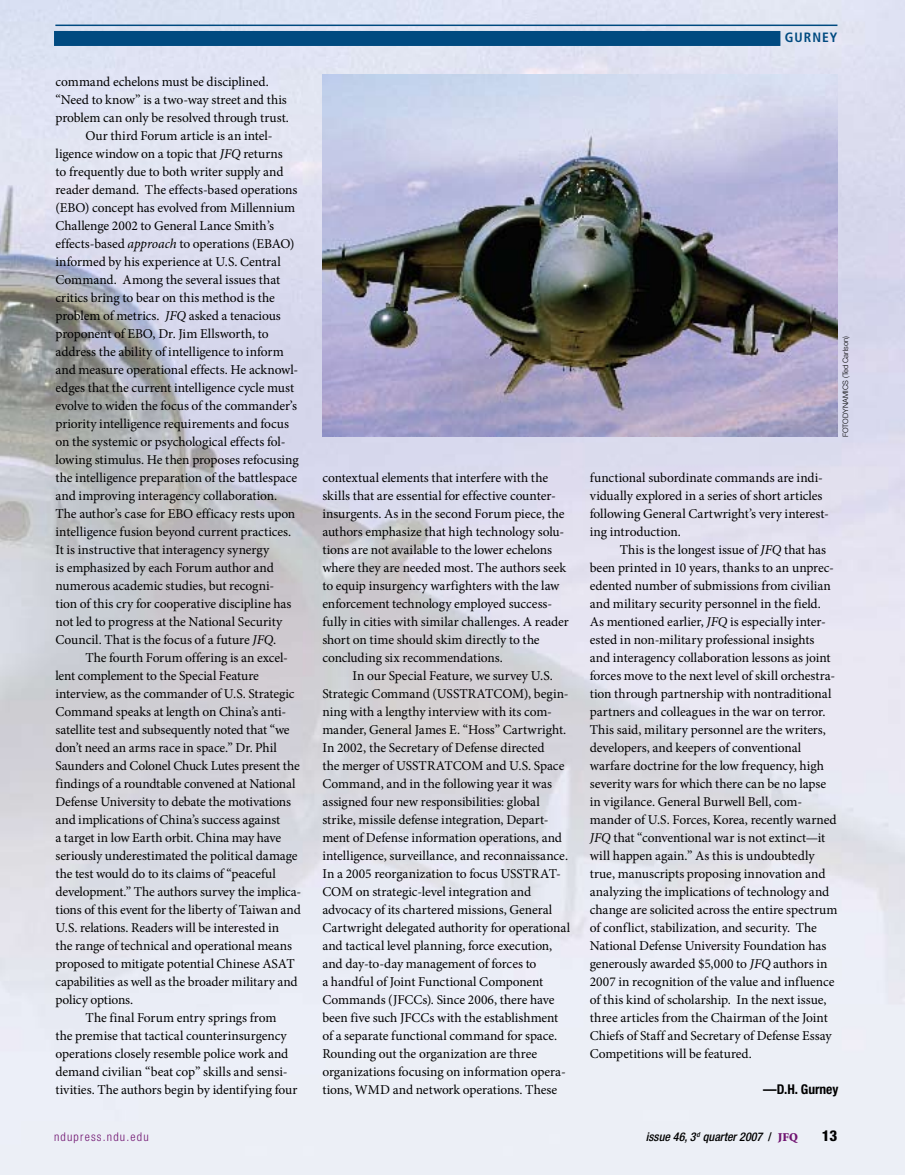
<style>
.page{position:relative;width:905px;height:1175px;background:#fff}
.page>*{position:absolute;margin:0;border:0;box-sizing:border-box;transform-origin:0 0}
.t1{font:800 condensed 15px "Helvetica Neue LT Std";color:#000}
.t2{font:13.5px/18px "Minion Pro";letter-spacing:-.005em;color:#000}
.t3{font:700 condensed 13.5px "Helvetica Neue LT Std";color:#000}
.t4{font:700 condensed 13.5px "Frutiger LT Std";letter-spacing:.075em;color:#004a80}
.t5{font:italic 500 condensed 12px "Helvetica Neue LT Std";color:#000}
.t6{font:300 condensed 12px "Helvetica Neue LT Std";letter-spacing:.1em;color:#701471}
.t7{font:300 7.5px "Helvetica Neue LT Std";color:#000}
.s1{font-style:italic}
.s2{font-style:normal}
.s3{font-family:"Minion Std";font-weight:900;font-style:normal;font-stretch:normal;color:#701471}
</style>
<div class="page">
<img style="left:0;top:0;width:904px;height:1174px">
<img style="left:322px;top:74px;width:515px;height:362px">
<hr style="left:55px;top:25px;width:782px;height:1px;background:#004a80">
<div style="left:54px;top:31px;width:726px;height:15px;background:#004a80"></div>
<p class="t2" style="left:56px;top:72px;width:215px">command echelons must be disciplined.</p>
<p class="t2" style="left:56px;top:90px;width:233px">“Need to know” is a two-way street and this</p>
<p class="t2" style="left:56px;top:108px;width:235px">problem can only be resolved through trust.</p>
<p class="t2" style="left:86px;top:126px;width:188px">Our third Forum article is an intel-</p>
<p class="t2" style="left:56px;top:144px;width:229px">ligence window on a topic that <span class="s1">JFQ</span> returns</p>
<p class="t2" style="left:56px;top:162px;width:229px">to frequently due to both writer supply and</p>
<p class="t2" style="left:56px;top:180px;width:243px">reader demand. The effects-based operations</p>
<p class="t2" style="left:56px;top:198px;width:241px">(EBO) concept has evolved from Millennium</p>
<p class="t2" style="left:56px;top:216px;width:220px">Challenge 2002 to General Lance Smith’s</p>
<p class="t2" style="left:56px;top:234px;width:240px">effects-based <span class="s1">approach</span> to operations (EBAO)</p>
<p class="t2" style="left:56px;top:252px;width:227px">informed by his experience at U.S. Central</p>
<p class="t2" style="left:56px;top:270px;width:226px">Command. Among the several issues that</p>
<p class="t2" style="left:56px;top:288px;width:221px">critics bring to bear on this method is the</p>
<p class="t2" style="left:56px;top:306px;width:227px">problem of metrics. <span class="s1">JFQ</span> asked a tenacious</p>
<p class="t2" style="left:56px;top:324px;width:215px">proponent of EBO, Dr. Jim Ellsworth, to</p>
<p class="t2" style="left:56px;top:342px;width:230px">address the ability of intelligence to inform</p>
<p class="t2" style="left:56px;top:360px;width:244px">and measure operational effects. He acknowl-</p>
<p class="t2" style="left:56px;top:378px;width:240px">edges that the current intelligence cycle must</p>
<p class="t2" style="left:56px;top:396px;width:243px">evolve to widen the focus of the commander’s</p>
<p class="t2" style="left:56px;top:414px;width:235px">priority intelligence requirements and focus</p>
<p class="t2" style="left:56px;top:432px;width:231px">on the systemic or psychological effects fol-</p>
<p class="t2" style="left:56px;top:450px;width:245px">lowing stimulus. He then proposes refocusing</p>
<p class="t2" style="left:56px;top:468px;width:243px">the intelligence preparation of the battlespace</p>
<p class="t2" style="left:56px;top:486px;width:223px">and improving interagency collaboration.</p>
<p class="t2" style="left:56px;top:504px;width:241px">The author’s case for EBO efficacy rests upon</p>
<p class="t2" style="left:56px;top:522px;width:237px">intelligence fusion beyond current practices.</p>
<p class="t2" style="left:56px;top:540px;width:215px">It is instructive that interagency synergy</p>
<p class="t2" style="left:56px;top:558px;width:220px">is emphasized by each Forum author and</p>
<p class="t2" style="left:56px;top:576px;width:220px">numerous academic studies, but recogni-</p>
<p class="t2" style="left:56px;top:594px;width:237px">tion of this cry for cooperative discipline has</p>
<p class="t2" style="left:56px;top:612px;width:228px">not led to progress at the National Security</p>
<p class="t2" style="left:56px;top:630px;width:222px">Council. That is the focus of a future <span class="s1">JFQ</span>.</p>
<p class="t2" style="left:86px;top:648px;width:204px">The fourth Forum offering is an excel-</p>
<p class="t2" style="left:56px;top:666px;width:205px">lent complement to the Special Feature</p>
<p class="t2" style="left:56px;top:684px;width:240px">interview, as the commander of U.S. Strategic</p>
<p class="t2" style="left:56px;top:702px;width:232px">Command speaks at length on China’s anti-</p>
<p class="t2" style="left:56px;top:720px;width:236px">satellite test and subsequently noted that “we</p>
<p class="t2" style="left:56px;top:738px;width:223px">don’t need an arms race in space.” Dr. Phil</p>
<p class="t2" style="left:56px;top:756px;width:246px">Saunders and Colonel Chuck Lutes present the</p>
<p class="t2" style="left:56px;top:774px;width:242px">findings of a roundtable convened at National</p>
<p class="t2" style="left:56px;top:792px;width:237px">Defense University to debate the motivations</p>
<p class="t2" style="left:56px;top:810px;width:226px">and implications of China’s success against</p>
<p class="t2" style="left:56px;top:828px;width:227px">a target in low Earth orbit. China may have</p>
<p class="t2" style="left:56px;top:846px;width:243px">seriously underestimated the political damage</p>
<p class="t2" style="left:56px;top:864px;width:222px">the test would do to its claims of “peaceful</p>
<p class="t2" style="left:56px;top:882px;width:247px">development.” The authors survey the implica-</p>
<p class="t2" style="left:56px;top:900px;width:247px">tions of this event for the liberty of Taiwan and</p>
<p class="t2" style="left:56px;top:918px;width:225px">U.S. relations. Readers will be interested in</p>
<p class="t2" style="left:56px;top:936px;width:238px">the range of technical and operational means</p>
<p class="t2" style="left:56px;top:954px;width:241px">proposed to mitigate potential Chinese ASAT</p>
<p class="t2" style="left:56px;top:972px;width:244px">capabilities as well as the broader military and</p>
<p class="t2" style="left:56px;top:990px;width:79px">policy options.</p>
<p class="t2" style="left:86px;top:1008px;width:192px">The final Forum entry springs from</p>
<p class="t2" style="left:56px;top:1026px;width:233px">the premise that tactical counterinsurgency</p>
<p class="t2" style="left:56px;top:1044px;width:234px">operations closely resemble police work and</p>
<p class="t2" style="left:56px;top:1062px;width:233px">demand civilian “beat cop” skills and sensi-</p>
<p class="t2" style="left:56px;top:1080px;width:243px">tivities. The authors begin by identifying four</p>
<p class="t4" style="left:784px;top:30px;width:54px">GURNEY</p>
<p class="t2" style="left:322px;top:468px;width:248px">contextual elements that interfere with the skills that are essential for effective counter&shy;insurgents. As in the second Forum piece, the authors emphasize that high technology solu&shy;tions are not available to the lower echelons where they are needed most. The authors seek to equip insurgency warfighters with the law enforcement technology employed success&shy;fully in cities with similar challenges. A reader short on time should skim directly to the concluding six recommendations.</p>
<p class="t2" style="left:322px;top:666px;width:249px;text-indent:30px">In our Special Feature, we survey U.S.<br>Strategic Command (USSTRATCOM), begin&shy;ning with a lengthy interview with its com&shy;mander, General James E. “Hoss” Cartwright.<br>In 2002, the Secretary of Defense directed<br>the merger of USSTRATCOM and U.S. Space Command, and in the following year it was assigned four new responsibilities: global strike, missile defense integration, Depart&shy;ment of Defense information operations, and intelligence, surveillance, and reconnaissance.<br>In a 2005 reorganization to focus USSTRAT-COM on strategic-level integration and advocacy of its chartered missions, General Cartwright delegated authority for operational and tactical level planning, force execution, and day-to-day management of forces to<br>a handful of Joint Functional Component Commands (JFCCs). Since 2006, there have been five such JFCCs with the establishment of a separate functional command for space.<br>Rounding out the organization are three organizations focusing on information opera&shy;tions, WMD and network operations. These</p>
<p class="t7" style="left:840px;top:437px;width:103px;rotate:-90deg">Fotodynamics (Ted Carlson)</p>
<p class="t2" style="left:590px;top:468px;width:241px">functional subordinate commands are indi&shy;vidually explored in a series of short articles following General Cartwright’s very interest&shy;ing introduction.</p>
<p class="t2" style="left:590px;top:540px;width:249px;text-indent:30px">This is the longest issue of <span class="s1">JFQ</span> that has been printed in 10 years, thanks to an unprec&shy;edented number of submissions from civilian and military security personnel in the field.<br>As mentioned earlier, <span class="s1">JFQ</span> is especially inter&shy;ested in non-military professional insights and interagency collaboration lessons as joint forces move to the next level of skill orchestra&shy;tion through partnership with nontraditional partners and colleagues in the war on terror.<br>This said, military personnel are the writers, developers, and keepers of conventional warfare doctrine for the low frequency, high severity wars for which there can be no lapse in vigilance. General Burwell Bell, com&shy;mander of U.S. Forces, Korea, recently warned <span class="s1">JFQ</span> that “conventional war is not extinct—it will happen again.” As this is undoubtedly true, manuscripts proposing innovation and analyzing the implications of technology and change are solicited across the entire spectrum of conflict, stabilization, and security. The National Defense University Foundation has generously awarded $5,000 to <span class="s1">JFQ</span> authors in 2007 in recognition of the value and influence of this kind of scholarship. In the next issue, three articles from the Chairman of the Joint Chiefs of Staff and Secretary of Defense Essay Competitions will be featured.</p>
<p class="t3" style="left:763px;top:1081px;width:77px">—D.H. Gurney</p>
<p class="t6" style="left:54px;top:1129px;width:96px">ndupress.ndu.edu</p>
<p class="t5" style="left:646px;top:1129px;width:153px">issue 46, 3<sup>d</sup> quarter 2007 <span class="s2">/</span> <span class="s3">JFQ</span></p>
<p class="t1" style="left:821px;top:1126px;width:16px">13</p>
</div>
